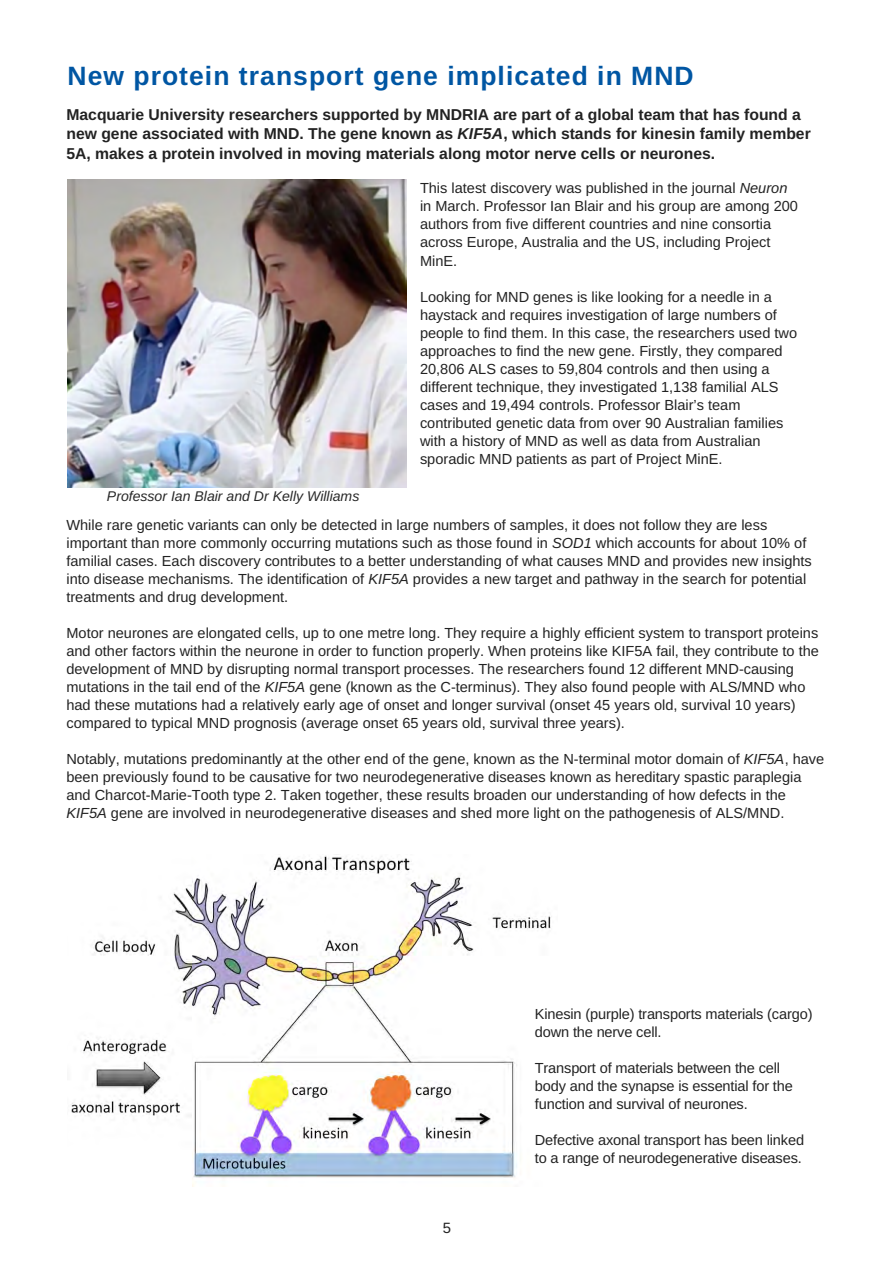
<style>
.page{position:relative;width:893px;height:1263px;background:#fff}
.page>*{position:absolute;margin:0;border:0;box-sizing:border-box;transform-origin:0 0}
.t1{font:700 26.55px "Arimo";letter-spacing:.04em;color:#0056a3}
.t2{font:700 15.75px/19.2px "Arimo";color:#222}
.t3{font:14.85px "Arimo";color:#222}
.t4{font:14.55px/18px "Arimo";color:#222}
.t5{font:italic 14.1px "Arimo";color:#282828}
.s1{font-style:italic}
</style>
<div class="page">
<img style="left:68px;top:179px;width:338px;height:309px">
<img style="left:71px;top:855px;width:480px;height:332px">
<h1 class="t1" style="left:68px;top:61px;width:628px">New protein transport gene implicated in MND</h1>
<p class="t2" style="left:66px;top:105px;width:746px">Macquarie University researchers supported by MNDRIA are part of a global team that has found a new gene associated with MND. The gene known as <span class="s1">KIF5A</span>, which stands for kinesin family member<br>5A, makes a protein involved in moving materials along motor nerve cells or neurones.</p>
<p class="t5" style="left:107px;top:488px;width:254px">Professor Ian Blair and Dr Kelly Williams</p>
<p class="t4" style="left:420px;top:179px;width:379px">This latest discovery was published in the journal <span class="s1">Neuron </span>in March. Professor Ian Blair and his group are among 200 authors from five different countries and nine consortia across Europe, Australia and the US, including Project MinE.</p>
<p class="t4" style="left:420px;top:287px;width:379px">Looking for MND genes is like looking for a needle in a haystack and requires investigation of large numbers of people to find them. In this case, the researchers used two approaches to find the new gene. Firstly, they compared 20,806 ALS cases to 59,804 controls and then using a different technique, they investigated 1,138 familial ALS cases and 19,494 controls. Professor Blair’s team contributed genetic data from over 90 Australian families with a history of MND as well as data from Australian sporadic MND patients as part of Project MinE.</p>
<p class="t4" style="left:66px;top:516px;width:747px">While rare genetic variants can only be detected in large numbers of samples, it does not follow they are less important than more commonly occurring mutations such as those found in <span class="s1">SOD1</span> which accounts for about 10% of familial cases. Each discovery contributes to a better understanding of what causes MND and provides new insights into disease mechanisms. The identification of <span class="s1">KIF5A</span> provides a new target and pathway in the search for potential treatments and drug development.</p>
<p class="t4" style="left:66px;top:624px;width:754px">Motor neurones are elongated cells, up to one metre long. They require a highly efficient system to transport proteins and other factors within the neurone in order to function properly. When proteins like KIF5A fail, they contribute to the development of MND by disrupting normal transport processes. The researchers found 12 different MND-causing mutations in the tail end of the <span class="s1">KIF5A</span> gene (known as the C-terminus). They also found people with ALS/MND who had these mutations had a relatively early age of onset and longer survival (onset 45 years old, survival 10 years) compared to typical MND prognosis (average onset 65 years old, survival three years).</p>
<p class="t4" style="left:66px;top:750px;width:759px">Notably, mutations predominantly at the other end of the gene, known as the N-terminal motor domain of <span class="s1">KIF5A</span>, have been previously found to be causative for two neurodegenerative diseases known as hereditary spastic paraplegia and Charcot-Marie-Tooth type 2. Taken together, these results broaden our understanding of how defects in the <span class="s1">KIF5A</span> gene are involved in neurodegenerative diseases and shed more light on the pathogenesis of ALS/MND.</p>
<p class="t3" style="left:443px;top:1219px;width:10px">5</p>
<p class="t4" style="left:535px;top:1005px;width:279px">Kinesin (purple) transports materials (cargo) down the nerve cell.</p>
<p class="t4" style="left:535px;top:1059px;width:260px">Transport of materials between the cell body and the synapse is essential for the function and survival of neurones.</p>
<p class="t4" style="left:535px;top:1131px;width:271px">Defective axonal transport has been linked to a range of neurodegenerative diseases.</p>
</div>
